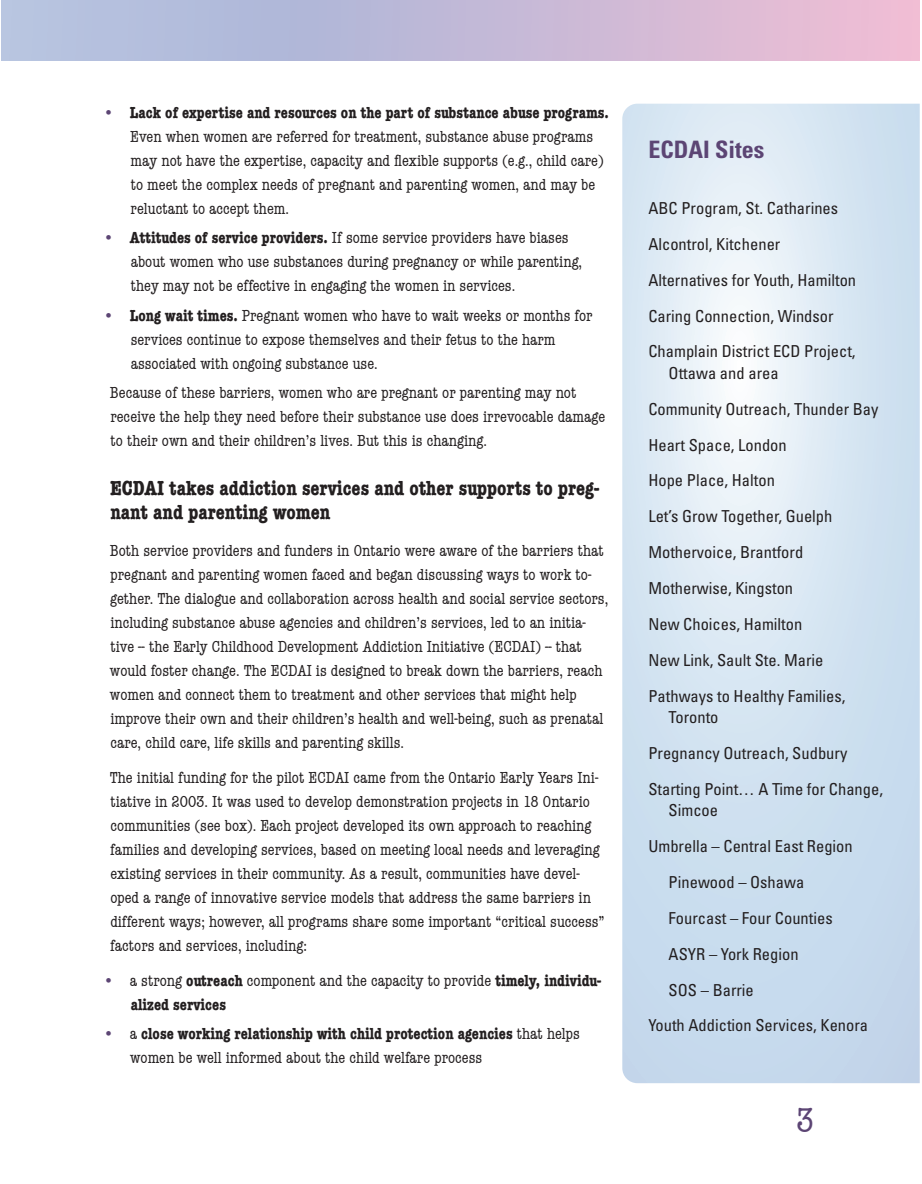
<style>
.page{position:relative;width:922px;height:1184px;background:#fff}
.page>*{position:absolute;margin:0;border:0;box-sizing:border-box;transform-origin:0 0}
.t1{font:condensed 36px "American Typewriter";color:#5c4574}
.t2{font:700 condensed 24px "Univers";color:#5c4574}
.t3{font:700 condensed 21px/24px "American Typewriter";color:#231f20}
.t4{font:condensed 16.5px/24px "American Typewriter";color:#231f20}
.t5{font:condensed 16.5px/35.8px "Univers";color:#231f20}
.s1{color:#5c4574}
.s2{font-weight:700}
</style>
<div class="page">
<svg style="left:622px;top:104px;width:298px;height:979px;background:#d4e4f1"></svg>
<svg style="left:2px;top:0;width:918px;height:60px;background:#c7bbd8"></svg>
<p class="t4" style="left:130px;top:101px;width:480px;text-indent:-27px"><span class="s1">•</span> <span class="s2">Lack of expertise and resources on the part of substance abuse programs.<br></span>Even when women are referred for treatment, substance abuse programs may not have the expertise, capacity and flexible supports (e.g., child care) to meet the complex needs of pregnant and parenting women, and may be reluctant to accept them.</p>
<p class="t4" style="left:131px;top:226px;width:453px;text-indent:-27px"><span class="s1">•</span> <span class="s2">Attitudes of service providers.</span> If some service providers have biases about women who use substances during pregnancy or while parenting, they may not be effective in engaging the women in services.</p>
<p class="t4" style="left:131px;top:304px;width:463px;text-indent:-27px"><span class="s1">•</span> <span class="s2">Long wait times.</span> Pregnant women who have to wait weeks or months for services continue to expose themselves and their fetus to the harm associated with ongoing substance use.</p>
<p class="t4" style="left:110px;top:381px;width:497px">Because of these barriers, women who are pregnant or parenting may not receive the help they need before their substance use does irrevocable damage to their own and their children’s lives. But this is changing.</p>
<p class="t3" style="left:110px;top:476px;width:491px">ECDAI takes addiction services and other supports to preg&shy;nant and parenting women</p>
<p class="t4" style="left:110px;top:539px;width:500px">Both service providers and funders in Ontario were aware of the barriers that pregnant and parenting women faced and began discussing ways to work to&shy;gether. The dialogue and collaboration across health and social service sectors, including substance abuse agencies and children’s services, led to an initia&shy;tive -- the Early Childhood Development Addiction Initiative (ECDAI) -- that would foster change. The ECDAI is designed to break down the barriers, reach women and connect them to treatment and other services that might help improve their own and their children’s health and well-being, such as prenatal care, child care, life skills and parenting skills.</p>
<p class="t4" style="left:110px;top:766px;width:496px">The initial funding for the pilot ECDAI came from the Ontario Early Years Ini&shy;tiative in 2003. It was used to develop demonstration projects in 18 Ontario communities (see box). Each project developed its own approach to reaching families and developing services, based on meeting local needs and leveraging existing services in their community. As a result, communities have devel&shy;oped a range of innovative service models that address the same barriers in different ways; however, all programs share some important “critical success” factors and services, including:</p>
<p class="t4" style="left:131px;top:968px;width:472px;text-indent:-28px"><span class="s1">•</span> a strong <span class="s2">outreach</span> component and the capacity to provide <span class="s2">timely, individu&shy;alized services</span></p>
<p class="t4" style="left:130px;top:1022px;width:451px;text-indent:-27px"><span class="s1">•</span> a <span class="s2">close working relationship with child protection agencies</span> that helps women be well informed about the child welfare process</p>
<h2 class="t2" style="left:648px;top:135px;width:118px">ECDAI Sites</h2>
<p class="t5" style="left:648px;top:190px;width:209px">ABC Program, St. Catharines<br>Alcontrol, Kitchener<br>Alternatives for Youth, Hamilton<br>Caring Connection, Windsor<br>Champlain District ECD Project,</p>
<p class="t5" style="left:648px;top:355px;width:232px;text-indent:20px">Ottawa and area<br>Community Outreach, Thunder Bay<br>Heart Space, London<br>Hope Place, Halton<br>Let’s Grow Together, Guelph<br>Mothervoice, Brantford<br>Motherwise, Kingston<br>New Choices, Hamilton<br>New Link, Sault Ste. Marie<br>Pathways to Healthy Families,</p>
<p class="t5" style="left:648px;top:699px;width:236px;text-indent:20px">Toronto<br>Pregnancy Outreach, Sudbury<br>Starting Point… A Time for Change,</p>
<p class="t5" style="left:669px;top:792px;width:51px">Simcoe</p>
<p class="t5" style="left:648px;top:828px;width:206px">Umbrella – Central East Region</p>
<p class="t5" style="left:669px;top:864px;width:137px">Pinewood – Oshawa</p>
<p class="t5" style="left:669px;top:900px;width:166px">Fourcast – Four Counties</p>
<p class="t5" style="left:669px;top:935px;width:131px">ASYR – York Region</p>
<p class="t5" style="left:669px;top:971px;width:87px">SOS – Barrie</p>
<p class="t5" style="left:648px;top:1007px;width:221px">Youth Addiction Services, Kenora</p>
<h1 class="t1" style="left:796px;top:1100px;width:19px">3</h1>
</div>
